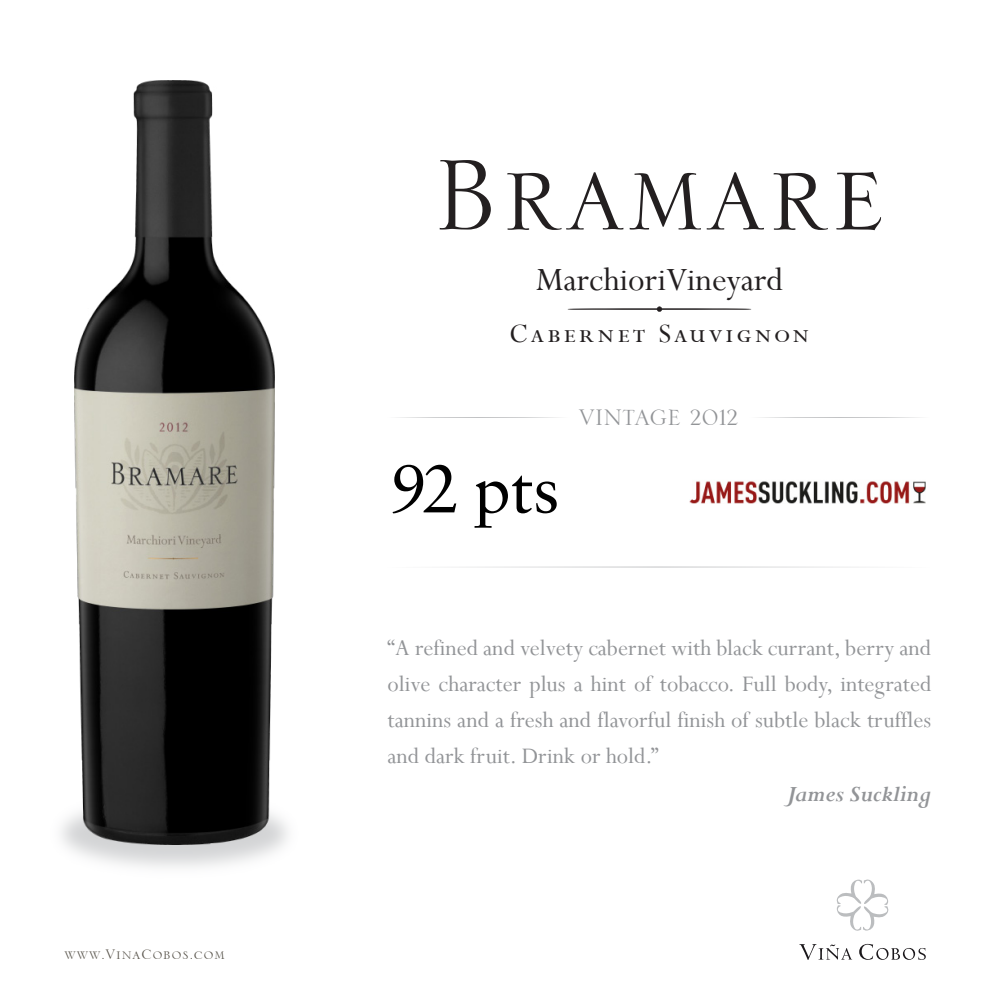
<style>
.page{position:relative;width:997px;height:995px;background:#fff}
.page>*{position:absolute;margin:0;border:0;box-sizing:border-box;transform-origin:0 0}
.t1{font:132.75px "Serlio LH";letter-spacing:.02em;color:#231f20}
.t2{font:67.5px "Sabon LT Std";color:#000}
.t3{font:36.23px "Perpetua";color:#231f20}
.t4{font:30.15px "Perpetua Regular SC";letter-spacing:.1em;color:#231f20}
.t5{font:29.25px "Serlio LH";color:#929497}
.t6{font:24.75px/36px "Perpetua";color:#929497;text-align:justify}
.t7{font:italic 700 24.75px "Perpetua";color:#929497}
.t8{font:18px "Serlio LH";letter-spacing:.05em;color:#555148}
</style>
<div class="page">
<svg style="left:836px;top:879px;width:53px;height:51px"></svg>
<svg style="left:799px;top:944px;width:53px;height:15px"></svg>
<svg style="left:859px;top:943px;width:67px;height:16px"></svg>
<img style="left:61px;top:815px;width:227px;height:53px">
<img style="left:75px;top:81px;width:199px;height:763px">
<svg style="left:568px;top:306px;width:183px;height:6px"></svg>
<svg style="left:493px;top:566px;width:332px;height:1px"></svg>
<svg style="left:397px;top:417px;width:162px;height:1px"></svg>
<svg style="left:760px;top:417px;width:160px;height:1px"></svg>
<img style="left:690px;top:481px;width:236px;height:22px">
<p class="t8" style="left:65px;top:945px;width:162px">www.VinaCobos.com</p>
<h1 class="t1" style="left:433px;top:130px;width:455px">Bramare</h1>
<h3 class="t3" style="left:536px;top:257px;width:249px">MarchioriVineyard</h3>
<p class="t4" style="left:509px;top:314px;width:302px">Cabernet Sauvignon</p>
<h2 class="t2" style="left:390px;top:448px;width:171px">92 pts</h2>
<p class="t5" style="left:579px;top:403px;width:161px">VINTAGE 2012</p>
<p class="t6" style="left:388px;top:628px;width:545px">“A refined and velvety cabernet with black currant, berry and olive character plus a hint of tobacco. Full body, integrated tannins and a fresh and flavorful finish of subtle black truffles and dark fruit. Drink or hold.”</p>
<p class="t7" style="left:786px;top:778px;width:147px">James Suckling</p>
</div>
